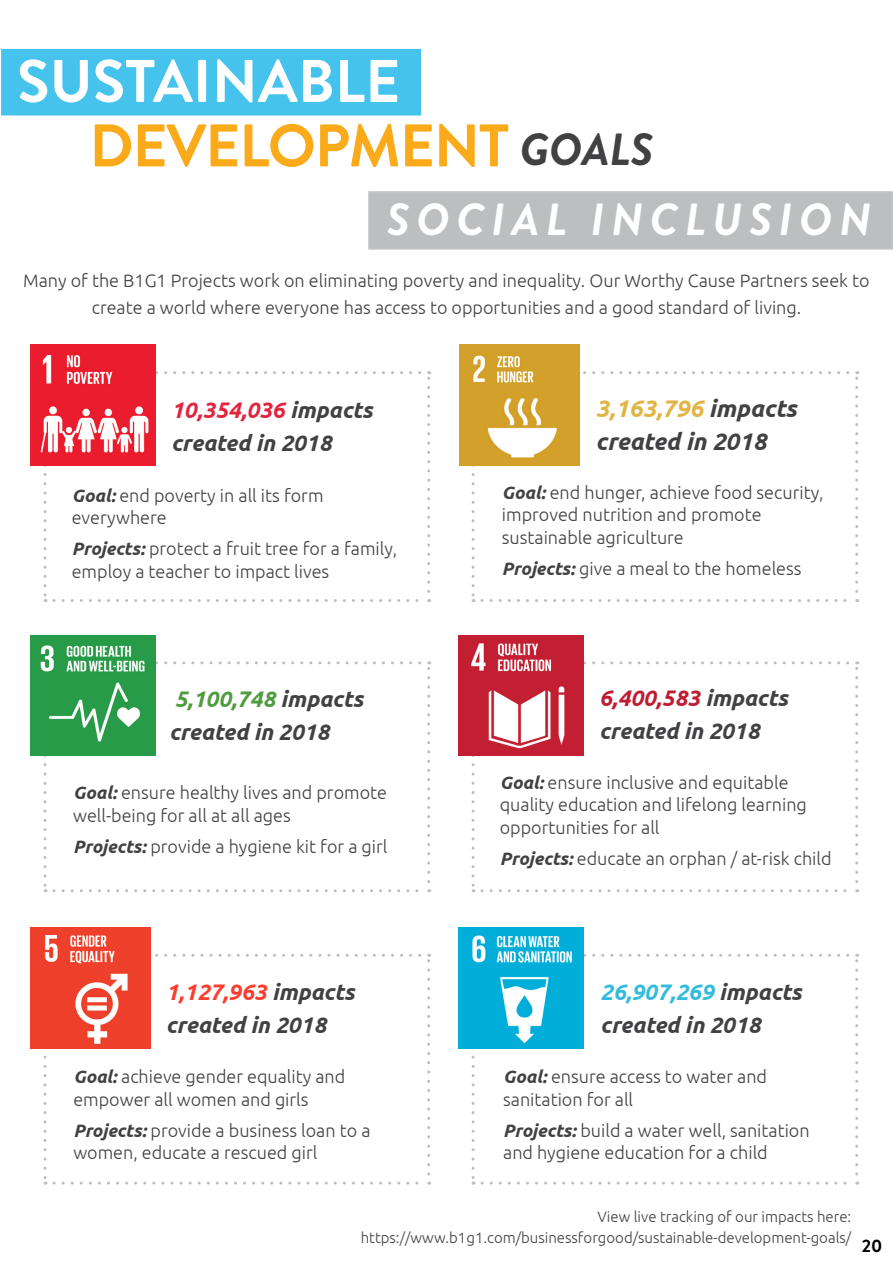
<style>
.page{position:relative;width:893px;height:1263px;background:#fff}
.page>*{position:absolute;margin:0;border:0;box-sizing:border-box;transform-origin:0 0}
.t1{font:700 60px/64.5px "Brandon Grotesque";letter-spacing:-.02em;color:#fff}
.t2{font:italic 700 45px "Brandon Grotesque";letter-spacing:.15em;color:#fff}
.t3{font:italic 700 24px/33px "Ubuntu";color:#414042}
.t4{font:italic 700 22.5px/33px "Ubuntu";color:#414042}
.t5{font:300 18px/22.5px "Ubuntu";color:#414042}
.t6{font:700 18px "Brandon Grotesque";color:#000}
.t7{font:300 15px/21px "Ubuntu";color:#414042;text-align:right}
.s1{color:#fbaa19}
.s2{font-style:italic;font-size:45px;color:#414042}
.s3{color:#e2243e}
.s4{font-weight:700;font-style:italic}
.s5{color:#4f9c3e}
.s6{color:#e2b444}
.s7{color:#c01d32}
.s8{color:#fc3c2f}
.s9{color:#32bbdd}
</style>
<div class="page">
<div style="left:1px;top:49px;width:420px;height:67px;background:#45c3ed;border:2px solid #0eb2e8"></div>
<div style="left:369px;top:192px;width:523px;height:57px;background:#bcbec0"></div>
<div style="left:368px;top:191px;width:525px;height:59px;border:2px solid #c4c4c4"></div>
<svg style="left:44px;top:466px;width:3px;height:136px"></svg>
<svg style="left:54px;top:599px;width:376px;height:3px"></svg>
<svg style="left:427px;top:371px;width:3px;height:220px"></svg>
<svg style="left:156px;top:371px;width:264px;height:3px"></svg>
<img style="left:30px;top:345px;width:126px;height:121px">
<svg style="left:472px;top:466px;width:3px;height:136px"></svg>
<svg style="left:482px;top:599px;width:376px;height:3px"></svg>
<svg style="left:855px;top:371px;width:3px;height:220px"></svg>
<svg style="left:579px;top:371px;width:269px;height:3px"></svg>
<img style="left:459px;top:345px;width:120px;height:121px">
<svg style="left:44px;top:756px;width:3px;height:136px"></svg>
<svg style="left:54px;top:889px;width:376px;height:3px"></svg>
<svg style="left:427px;top:661px;width:3px;height:221px"></svg>
<svg style="left:156px;top:661px;width:264px;height:3px"></svg>
<img style="left:30px;top:635px;width:126px;height:121px">
<svg style="left:472px;top:756px;width:3px;height:136px"></svg>
<svg style="left:482px;top:889px;width:376px;height:3px"></svg>
<svg style="left:855px;top:661px;width:3px;height:221px"></svg>
<svg style="left:584px;top:661px;width:264px;height:3px"></svg>
<img style="left:458px;top:635px;width:126px;height:121px">
<svg style="left:44px;top:1048px;width:3px;height:136px"></svg>
<svg style="left:54px;top:1181px;width:376px;height:3px"></svg>
<svg style="left:427px;top:954px;width:3px;height:220px"></svg>
<svg style="left:155px;top:954px;width:265px;height:3px"></svg>
<img style="left:30px;top:927px;width:121px;height:121px">
<svg style="left:472px;top:1048px;width:3px;height:136px"></svg>
<svg style="left:482px;top:1181px;width:376px;height:3px"></svg>
<svg style="left:855px;top:954px;width:3px;height:220px"></svg>
<svg style="left:584px;top:954px;width:264px;height:3px"></svg>
<img style="left:459px;top:927px;width:125px;height:121px">
<h1 class="t1" style="left:89px;top:50px;width:565px;text-indent:-72px">SUSTAINABLE<br><span class="s1">DEVELOPMENT</span> <span class="s2">GOALS</span></h1>
<h2 class="t2" style="left:387px;top:187px;width:486px">SOCIAL INCLUSION</h2>
<p class="t5" style="left:23px;top:266px;width:848px;line-height:27px;text-align:center">Many of the B1G1 Projects work on eliminating poverty and inequality. Our Worthy Cause Partners seek to create a world where everyone has access to opportunities and a good standard of living.</p>
<p class="t4" style="left:171px;top:393px;width:203px"><span class="s3">10,354,036</span> impacts created in 2018</p>
<p class="t5" style="left:72px;top:484px;width:253px"><span class="s4">Goal:</span> end poverty in all its form everywhere</p>
<p class="t5" style="left:72px;top:537px;width:327px"><span class="s4">Projects:</span> protect a fruit tree for a family, employ a teacher to impact lives</p>
<p class="t4" style="left:169px;top:682px;width:196px"><span class="s5">5,100,748</span> impacts created in 2018</p>
<p class="t5" style="left:73px;top:781px;width:315px"><span class="s4">Goal:</span> ensure healthy lives and promote well-being for all at all ages</p>
<p class="t5" style="left:73px;top:835px;width:316px"><span class="s4">Projects:</span> provide a hygiene kit for a girl</p>
<h3 class="t3" style="left:595px;top:391px;width:203px"><span class="s6">3,163,796</span> impacts created in 2018</h3>
<p class="t5" style="left:502px;top:481px;width:323px"><span class="s4">Goal:</span> end hunger, achieve food security, improved nutrition and promote sustainable agriculture</p>
<p class="t5" style="left:502px;top:557px;width:301px"><span class="s4">Projects:</span> give a meal to the homeless</p>
<p class="t4" style="left:599px;top:681px;width:190px"><span class="s7">6,400,583</span> impacts created in 2018</p>
<p class="t5" style="left:500px;top:771px;width:309px"><span class="s4">Goal:</span> ensure inclusive and equitable quality education and lifelong learning opportunities for all</p>
<p class="t5" style="left:500px;top:847px;width:333px"><span class="s4">Projects:</span> educate an orphan / at-risk child</p>
<p class="t4" style="left:166px;top:975px;width:190px"><span class="s8">1,127,963</span> impacts created in 2018</p>
<p class="t5" style="left:73px;top:1065px;width:273px"><span class="s4">Goal:</span> achieve gender equality and empower all women and girls</p>
<p class="t5" style="left:73px;top:1119px;width:299px"><span class="s4">Projects:</span> provide a business loan to a women, educate a rescued girl</p>
<p class="t4" style="left:600px;top:975px;width:203px"><span class="s9">26,907,269</span> impacts created in 2018</p>
<p class="t5" style="left:503px;top:1065px;width:265px"><span class="s4">Goal:</span> ensure access to water and sanitation for all</p>
<p class="t5" style="left:503px;top:1118px;width:308px"><span class="s4">Projects:</span> build a water well, sanitation and hygiene education for a child</p>
<p class="t7" style="left:361px;top:1206px;width:492px">View live tracking of our impacts here: https://www.b1g1.com/businessforgood/sustainable-development-goals/</p>
<p class="t6" style="left:862px;top:1233px;width:22px">20</p>
</div>
